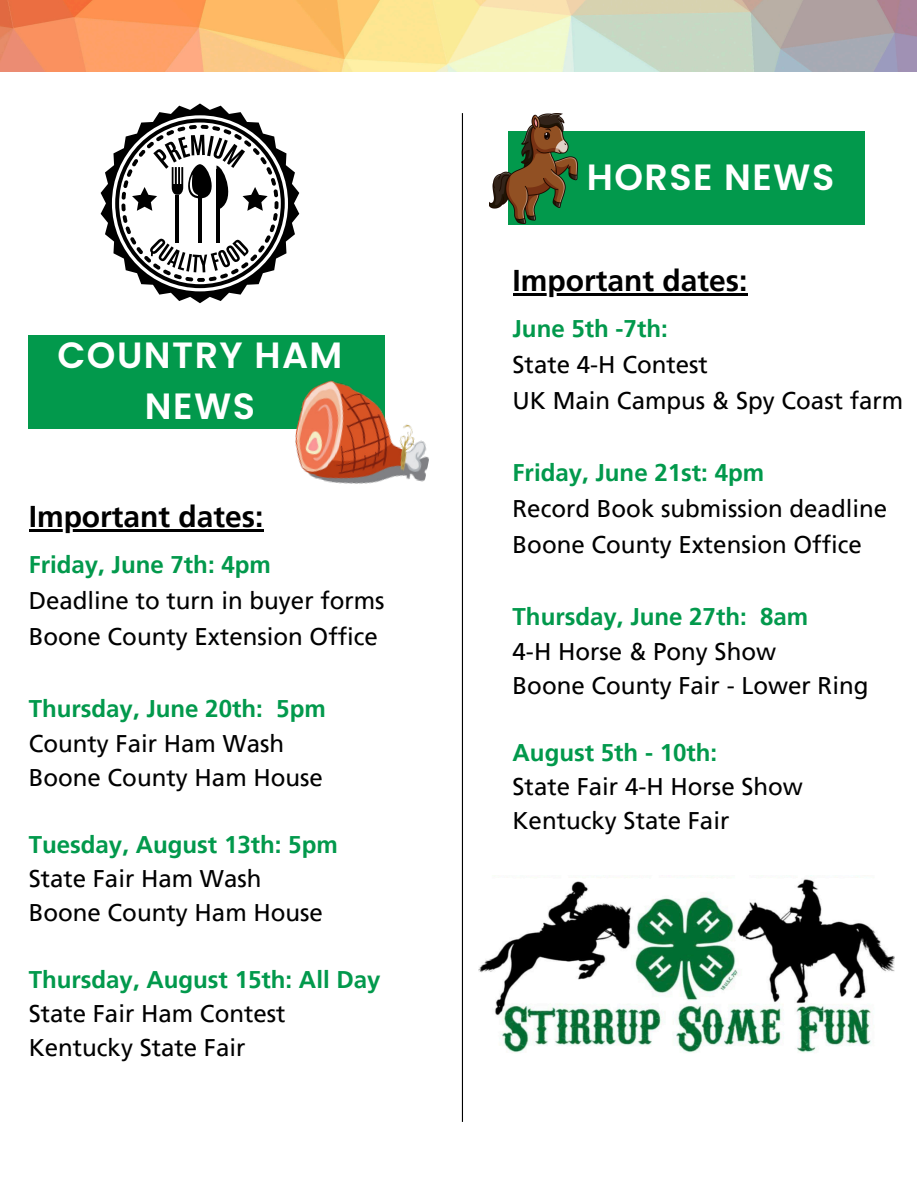
<style>
.page{position:relative;width:918px;height:1188px;background:#fff}
.page>*{position:absolute;margin:0;border:0;box-sizing:border-box;transform-origin:0 0}
.t1{font:600 36.45px/50.7px "Poppins";letter-spacing:.04em;color:#fff;text-align:center}
.t2{font:700 30px "Frutiger LT Pro";color:#000}
.t3{font:24.15px "Frutiger LT Pro";color:#000}
.t4{font:700 24.15px "Frutiger LT Pro";color:#02994c}
</style>
<div class="page">
<hr style="left:462px;top:113px;width:1px;height:1009px;background:#000">
<img style="left:1px;top:0;width:916px;height:72px">
<div style="left:29px;top:335px;width:356px;height:94px;background:#02994c"></div>
<img style="left:295px;top:380px;width:134px;height:104px">
<div style="left:508px;top:131px;width:357px;height:94px;background:#02994c"></div>
<img style="left:489px;top:113px;width:89px;height:110px">
<img style="left:478px;top:879px;width:417px;height:174px">
<svg style="left:101px;top:103px;width:198px;height:200px"></svg>
<hr style="left:29px;top:530px;width:235px;height:2px;background:#000">
<hr style="left:513px;top:293px;width:235px;height:3px;background:#000">
<p class="t1" style="left:57px;top:330px;width:286px">COUNTRY HAM<br>NEWS</p>
<p class="t2" style="left:29px;top:499px;width:236px">Important dates:</p>
<p class="t4" style="left:29px;top:550px;width:244px">Friday, June 7th: 4pm</p>
<h2 class="t3" style="left:29px;top:586px;width:357px">Deadline to turn in buyer forms</h2>
<p class="t3" style="left:29px;top:622px;width:351px">Boone County Extension Office</p>
<p class="t4" style="left:29px;top:694px;width:299px">Thursday, June 20th: 5pm</p>
<p class="t3" style="left:29px;top:729px;width:257px">County Fair Ham Wash</p>
<p class="t3" style="left:29px;top:763px;width:296px">Boone County Ham House</p>
<p class="t4" style="left:29px;top:830px;width:311px">Tuesday, August 13th: 5pm</p>
<p class="t3" style="left:29px;top:864px;width:234px">State Fair Ham Wash</p>
<p class="t3" style="left:29px;top:898px;width:296px">Boone County Ham House</p>
<p class="t4" style="left:29px;top:965px;width:353px">Thursday, August 15th: All Day</p>
<p class="t3" style="left:29px;top:999px;width:258px">State Fair Ham Contest</p>
<p class="t3" style="left:29px;top:1033px;width:218px">Kentucky State Fair</p>
<p class="t1" style="left:587px;top:152px;width:249px">HORSE NEWS</p>
<p class="t2" style="left:513px;top:262px;width:236px">Important dates:</p>
<p class="t4" style="left:513px;top:314px;width:157px">June 5th -7th:</p>
<p class="t3" style="left:513px;top:350px;width:197px">State 4-H Contest</p>
<p class="t3" style="left:513px;top:386px;width:392px">UK Main Campus &amp; Spy Coast farm</p>
<p class="t4" style="left:513px;top:458px;width:253px">Friday, June 21st: 4pm</p>
<p class="t3" style="left:513px;top:494px;width:376px">Record Book submission deadline</p>
<p class="t3" style="left:513px;top:530px;width:351px">Boone County Extension Office</p>
<p class="t4" style="left:513px;top:602px;width:297px">Thursday, June 27th: 8am</p>
<p class="t3" style="left:513px;top:637px;width:265px">4-H Horse &amp; Pony Show</p>
<p class="t3" style="left:513px;top:670px;width:357px">Boone County Fair - Lower Ring</p>
<p class="t4" style="left:513px;top:738px;width:206px">August 5th - 10th:</p>
<p class="t3" style="left:513px;top:772px;width:292px">State Fair 4-H Horse Show</p>
<p class="t3" style="left:513px;top:805px;width:218px">Kentucky State Fair</p>
</div>
